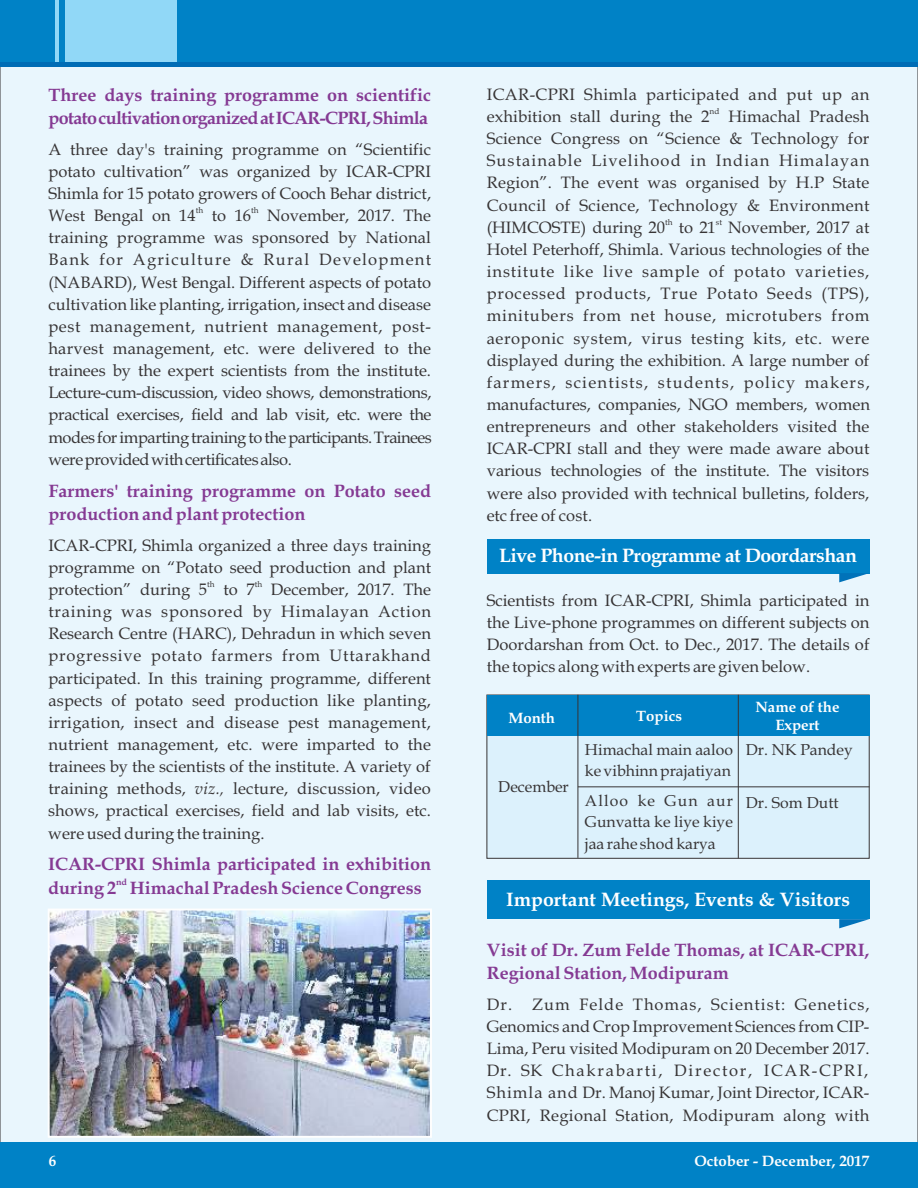
<style>
.page{position:relative;width:918px;height:1188px;background:#fff}
.page>*{position:absolute;margin:0;border:0;box-sizing:border-box;transform-origin:0 0}
.t1{font:700 19.5px "Book Antiqua";letter-spacing:-.01em;color:#fff}
.t2{font:700 18px/23.1px "Book Antiqua";color:#853a93}
.t3{font:16.5px/22.2px "Book Antiqua";color:#373435;text-align:justify}
.t4{font:16.5px "Book Antiqua";letter-spacing:.025em;color:#373435}
.t5{font:15.75px/21.6px "Book Antiqua";color:#373435}
.t6{font:700 15px/17.9px "Book Antiqua";color:#fefefe;text-align:center}
.t7{font:700 9px "Book Antiqua";color:#853a93}
.t8{font:8.25px "Book Antiqua";color:#373435}
.s1{font-style:italic}
</style>
<div class="page">
<div style="left:0;top:66px;width:918px;height:1077px;background:#e9f6fd"></div>
<div style="left:0;top:0;width:918px;height:62px;background:#0082c6"></div>
<div style="left:0;top:0;width:176px;height:62px;background:#91d8f7"></div>
<div style="left:59px;top:0;width:6px;height:62px;background:#0082c6"></div>
<div style="left:0;top:0;width:54px;height:62px;background:#0082c6"></div>
<hr style="left:0;top:62px;width:918px;height:4px;background:#006cb5">
<div style="left:0;top:1143px;width:918px;height:45px;background:#0082c6"></div>
<div style="left:487px;top:539px;width:382px;height:34px;background:#0082c6"></div>
<svg style="left:839px;top:573px;width:30px;height:9px"></svg>
<div style="left:486px;top:694px;width:384px;height:165px;background:#dcf1fc"></div>
<div style="left:487px;top:695px;width:382px;height:41px;background:#0082c6"></div>
<hr style="left:578px;top:695px;width:1px;height:163px;background:#373435">
<hr style="left:738px;top:695px;width:1px;height:163px;background:#373435">
<hr style="left:578px;top:786px;width:291px;height:1px;background:#373435">
<img style="left:51px;top:912px;width:378px;height:223px">
<div style="left:48px;top:909px;width:384px;height:229px;border:2px solid #fefefe"></div>
<div style="left:487px;top:880px;width:382px;height:39px;background:#0082c6"></div>
<svg style="left:839px;top:919px;width:30px;height:9px"></svg>
<p class="t2" style="left:48px;top:85px;width:384px">Three days training programme on scientific potatocultivationorganizedatICAR-CPRI,Shimla</p>
<p class="t3" style="left:48px;top:140px;width:384px">A three day's training programme on “Scientific potato cultivation” was organized by ICAR-CPRI Shimla for 15 potato growers of Cooch Behar district, West</p>
<p class="t8" style="left:196px;top:207px;width:9px">th</p>
<p class="t8" style="left:251px;top:207px;width:9px">th</p>
<p class="t3" style="left:48px;top:206px;width:385px;text-indent:45px">Bengal on 14 to 16 November, 2017. The training programme was sponsored by National Bank for Agriculture &amp; Rural Development (NABARD), West Bengal. Different aspects of potato cultivation like planting, irrigation, insect and disease pest management, nutrient management, post&shy;harvest management, etc. were delivered to the trainees by the expert scientists from the institute.<br>Lecture-cum-discussion, video shows, demonstrations, practical exercises, field and lab visit, etc. were the modes forimpartingtrainingtotheparticipants.Trainees wereprovidedwithcertificatesalso.</p>
<p class="t2" style="left:48px;top:481px;width:384px">Farmers' training programme on Potato seed production and plant protection</p>
<p class="t3" style="left:48px;top:536px;width:384px">ICAR-CPRI, Shimla organized a three days training programme on “Potato seed production and plant</p>
<p class="t8" style="left:207px;top:581px;width:9px">th</p>
<p class="t8" style="left:255px;top:581px;width:9px">th</p>
<p class="t3" style="left:48px;top:580px;width:384px">protection” during 5 to 7 December, 2017. The training was sponsored by Himalayan Action Research Centre (HARC), Dehradun in which seven progressive potato farmers from Uttarakhand participated. In this training programme, different aspects of potato seed production like planting, irrigation, insect and disease pest management, nutrient management, etc. were imparted to the trainees by the scientists of the institute. A variety of training methods, <span class="s1">viz.,</span> lecture, discussion, video shows, practical exercises, field and lab visits, etc. were used during the training.</p>
<p class="t2" style="left:48px;top:855px;width:384px">ICAR-CPRI Shimla participated in exhibition</p>
<p class="t7" style="left:116px;top:878px;width:12px">nd</p>
<p class="t2" style="left:48px;top:878px;width:375px">during 2 Himachal Pradesh Science Congress</p>
<p class="t6" style="left:49px;top:1153px;width:9px">6</p>
<p class="t4" style="left:487px;top:88px;width:384px">ICAR-CPRI Shimla participated and put up an</p>
<p class="t8" style="left:710px;top:108px;width:11px">nd</p>
<p class="t3" style="left:487px;top:107px;width:384px">exhibition stall during the 2 Himachal Pradesh Science Congress on “Science &amp; Technology for Sustainable Livelihood in Indian Himalayan Region”. The event was organised by H.P State Council of Science, Technology &amp; Environment</p>
<p class="t8" style="left:665px;top:219px;width:9px">th</p>
<p class="t8" style="left:716px;top:219px;width:8px">st</p>
<p class="t3" style="left:487px;top:218px;width:385px">(HIMCOSTE) during 20 to 21 November, 2017 at Hotel Peterhoff, Shimla. Various technologies of the institute like live sample of potato varieties, processed products, True Potato Seeds (TPS), minitubers from net house, microtubers from aeroponic system, virus testing kits, etc. were displayed during the exhibition. A large number of farmers, scientists, students, policy makers, manufactures, companies, NGO members, women entrepreneurs and other stakeholders visited the ICAR-CPRI stall and they were made aware about various technologies of the institute. The visitors were also provided with technical bulletins, folders, etc free of cost.</p>
<p class="t1" style="left:499px;top:548px;width:359px">Live Phone-in Programme at Doordarshan</p>
<p class="t3" style="left:487px;top:591px;width:384px">Scientists from ICAR-CPRI, Shimla participated in the Live-phone programmes on different subjects on Doordarshan from Oct. to Dec., 2017. The details of the topics along with experts are given below.</p>
<p class="t6" style="left:508px;top:710px;width:48px">Month</p>
<p class="t6" style="left:636px;top:709px;width:47px">Topics</p>
<p class="t6" style="left:755px;top:700px;width:86px">Name of the<br>Expert</p>
<p class="t5" style="left:498px;top:778px;width:72px">December</p>
<p class="t5" style="left:585px;top:741px;width:149px">Himachal main aaloo ke vibhinn prajatiyan</p>
<p class="t5" style="left:585px;top:792px;width:149px;text-align:justify">Alloo ke Gun aur Gunvatta ke liye kiye jaa rahe shod karya</p>
<p class="t5" style="left:746px;top:741px;width:109px">Dr. NK Pandey</p>
<p class="t5" style="left:746px;top:793px;width:94px">Dr. Som Dutt</p>
<p class="t1" style="left:506px;top:892px;width:345px">Important Meetings, Events &amp; Visitors</p>
<p class="t2" style="left:487px;top:940px;width:384px">Visit of Dr. Zum Felde Thomas, at ICAR-CPRI,<br>Regional Station, Modipuram</p>
<p class="t3" style="left:487px;top:995px;width:384px">Dr. Zum Felde Thomas, Scientist: Genetics, Genomics and Crop Improvement Sciences from CIP-Lima, Peru visited Modipuram on 20 December 2017.<br>Dr. SK Chakrabarti, Director, ICAR-CPRI, Shimla and Dr. Manoj Kumar, Joint Director, ICAR-CPRI, Regional Station, Modipuram along with</p>
<p class="t6" style="left:694px;top:1153px;width:176px">October - December, 2017</p>
</div>
